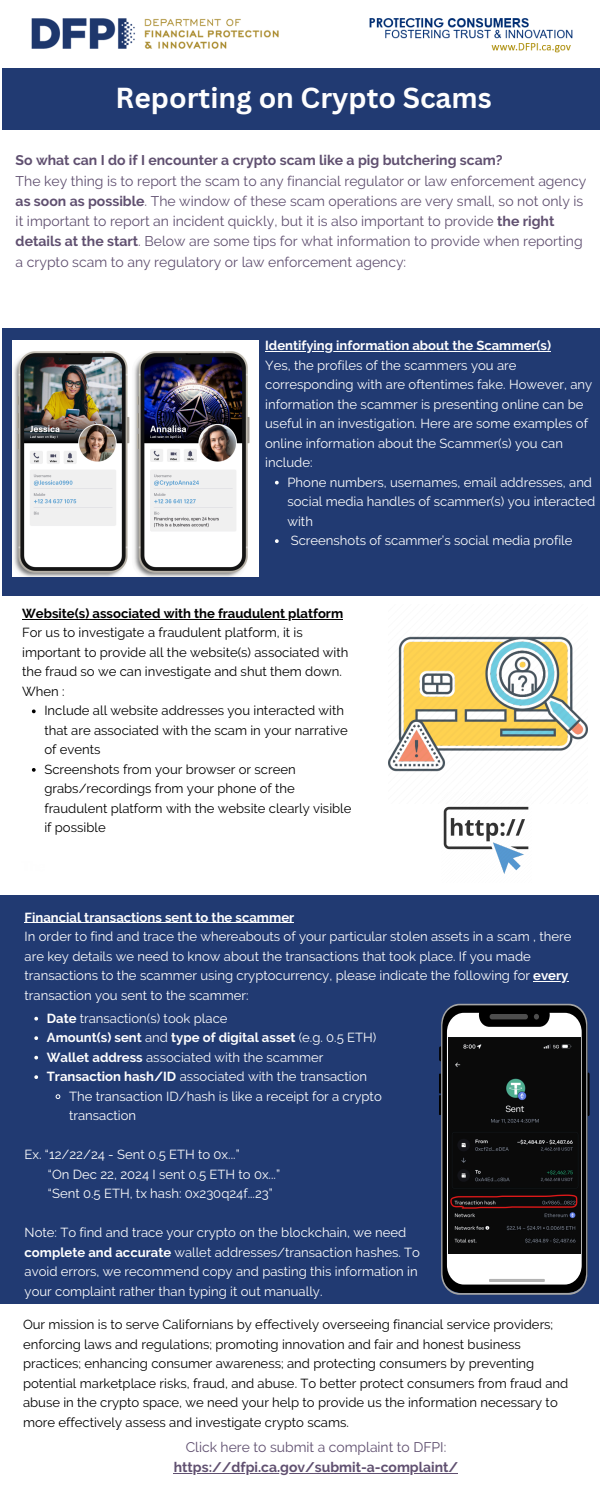
<style>
.page{position:relative;width:600px;height:1500px;background:#fff}
.page>*{position:absolute;margin:0;border:0;box-sizing:border-box;transform-origin:0 0}
.t1{font:700 28.2px "Canva Sans";color:#fefefe}
.t2{font:14px/20.2px "Raleway";color:#605070}
.t3{font:700 14px "Raleway";color:#605070}
.t4{font:700 13.9px "Raleway";color:#605070}
.t5{font:13.9px "Raleway";color:#605070}
.t6{font:13.1px/19.5px "Raleway";color:#fefefe}
.t7{font:13.1px/19.5px "Raleway";color:#000}
.t8{font:700 13.1px "Raleway";color:#fefefe}
.t9{font:700 13.1px "Raleway";color:#000}
.s1{font-weight:700}
.s2{font-weight:400}
</style>
<div class="page">
<div style="left:2px;top:329px;width:598px;height:267px;background:#213a72"></div>
<div style="left:0;top:896px;width:598px;height:408px;background:#213a72"></div>
<div style="left:2px;top:68px;width:598px;height:62px;background:#213a72"></div>
<img style="left:31px;top:18px;width:542px;height:35px">
<img style="left:12px;top:341px;width:246px;height:235px">
<img style="left:389px;top:636px;width:199px;height:136px">
<img style="left:443px;top:806px;width:86px;height:68px">
<hr style="left:265px;top:351px;width:286px;height:1px;background:#fefefe">
<svg style="left:275px;top:481px;width:4px;height:4px"></svg>
<svg style="left:275px;top:539px;width:4px;height:4px"></svg>
<hr style="left:174px;top:1473px;width:284px;height:1px;background:#605070">
<hr style="left:22px;top:619px;width:321px;height:1px;background:#000">
<svg style="left:32px;top:709px;width:4px;height:4px"></svg>
<svg style="left:32px;top:768px;width:4px;height:4px"></svg>
<hr style="left:25px;top:922px;width:269px;height:1px;background:#fefefe">
<hr style="left:533px;top:981px;width:35px;height:1px;background:#fefefe">
<svg style="left:587px;top:1073px;width:3px;height:43px"></svg>
<svg style="left:439px;top:1074px;width:2px;height:19px"></svg>
<hr style="left:439px;top:1095px;width:2px;height:20px;background:#000">
<svg style="left:439px;top:1046px;width:2px;height:15px"></svg>
<svg style="left:441px;top:1004px;width:146px;height:291px;background:#848586"></svg>
<hr style="left:489px;top:1279px;width:56px;height:3px;background:#b3b3b3">
<img style="left:448px;top:1038px;width:132px;height:216px">
<svg style="left:34px;top:1017px;width:4px;height:4px"></svg>
<svg style="left:34px;top:1036px;width:4px;height:4px"></svg>
<svg style="left:34px;top:1056px;width:4px;height:4px"></svg>
<svg style="left:34px;top:1075px;width:4px;height:4px"></svg>
<svg style="left:55px;top:1094px;width:6px;height:5px"></svg>
<h2 class="t1" style="left:116px;top:78px;width:378px">Reporting on Crypto Scams</h2>
<p class="t3" style="left:16px;top:152px;width:489px">So what can I do if I encounter a crypto scam like a pig butchering scam?</p>
<p class="t2" style="left:16px;top:171px;width:572px">The key thing is to report the scam to any financial regulator or law enforcement agency <span class="s1">as soon as possible</span>. The window of these scam operations are very small, so not only is it important to report an incident quickly, but it is also important to provide <span class="s1">the right details at the start</span>. Below are some tips for what information to provide when reporting a crypto scam to any regulatory or law enforcement agency:</p>
<p class="t8" style="left:265px;top:338px;width:287px">Identifying information about the Scammer(s)</p>
<p class="t6" style="left:265px;top:355px;width:329px">Yes, the profiles of the scammers you are corresponding with are oftentimes fake. However, any information the scammer is presenting online can be useful in an investigation. Here are some examples of online information about the Scammer(s) you can include:</p>
<p class="t6" style="left:287px;top:472px;width:309px">Phone numbers, usernames, email addresses, and social media handles of scammer(s) you interacted with</p>
<p class="t6" style="left:291px;top:531px;width:283px">Screenshots of scammer’s social media profile</p>
<h3 class="t9" style="left:22px;top:606px;width:323px">Website(s) associated with the fraudulent platform</h3>
<p class="t7" style="left:22px;top:623px;width:328px">For us to investigate a fraudulent platform, it is important to provide all the website(s) associated with the fraud so we can investigate and shut them down.<br>When :</p>
<p class="t7" style="left:44px;top:701px;width:305px">Include all website addresses you interacted with that are associated with the scam in your narrative of events</p>
<p class="t7" style="left:44px;top:760px;width:309px">Screenshots from your browser or screen grabs/recordings from your phone of the fraudulent platform with the website clearly visible if possible</p>
<p class="t8" style="left:25px;top:909px;width:271px">Financial transactions sent to the scammer</p>
<p class="t6" style="left:25px;top:927px;width:548px">In order to find and trace the whereabouts of your particular stolen assets in a scam , there are key details we need to know about the transactions that took place. If you made transactions to the scammer using cryptocurrency, please indicate the following for <span class="s1">every </span>transaction you sent to the scammer:</p>
<p class="t6" style="left:47px;top:1008px;width:182px"><span class="s1">Date</span> transaction(s) took place</p>
<p class="t8" style="left:47px;top:1030px;width:331px">Amount(s) sent <span class="s2">and</span> type of digital asset <span class="s2">(e.g. 0.5 ETH)</span></p>
<p class="t6" style="left:47px;top:1047px;width:278px"><span class="s1">Wallet address</span> associated with the scammer</p>
<p class="t6" style="left:47px;top:1067px;width:322px"><span class="s1">Transaction hash/ID</span> associated with the transaction</p>
<p class="t6" style="left:69px;top:1086px;width:314px">The transaction ID/hash is like a receipt for a crypto transaction</p>
<p class="t6" style="left:25px;top:1145px;width:217px">Ex. “12/22/24 - Sent 0.5 ETH to 0x...”</p>
<p class="t6" style="left:48px;top:1164px;width:234px">“On Dec 22, 2024 I sent 0.5 ETH to 0x...”</p>
<p class="t6" style="left:48px;top:1184px;width:227px">“Sent 0.5 ETH, tx hash: 0x230q24f...23”</p>
<p class="t6" style="left:25px;top:1223px;width:397px">Note: To find and trace your crypto on the blockchain, we need <span class="s1">complete and accurate</span> wallet addresses/transaction hashes. To avoid errors, we recommend copy and pasting this information in your complaint rather than typing it out manually.</p>
<p class="t7" style="left:23px;top:1315px;width:547px">Our mission is to serve Californians by effectively overseeing financial service providers; enforcing laws and regulations; promoting innovation and fair and honest business practices; enhancing consumer awareness; and protecting consumers by preventing potential marketplace risks, fraud, and abuse. To better protect consumers from fraud and abuse in the crypto space, we need your help to provide us the information necessary to more effectively assess and investigate crypto scams.</p>
<p class="t5" style="left:186px;top:1439px;width:262px">Click here to submit a complaint to DFPI:</p>
<p class="t4" style="left:174px;top:1459px;width:286px">https://dfpi.ca.gov/submit-a-complaint/</p>
</div>
